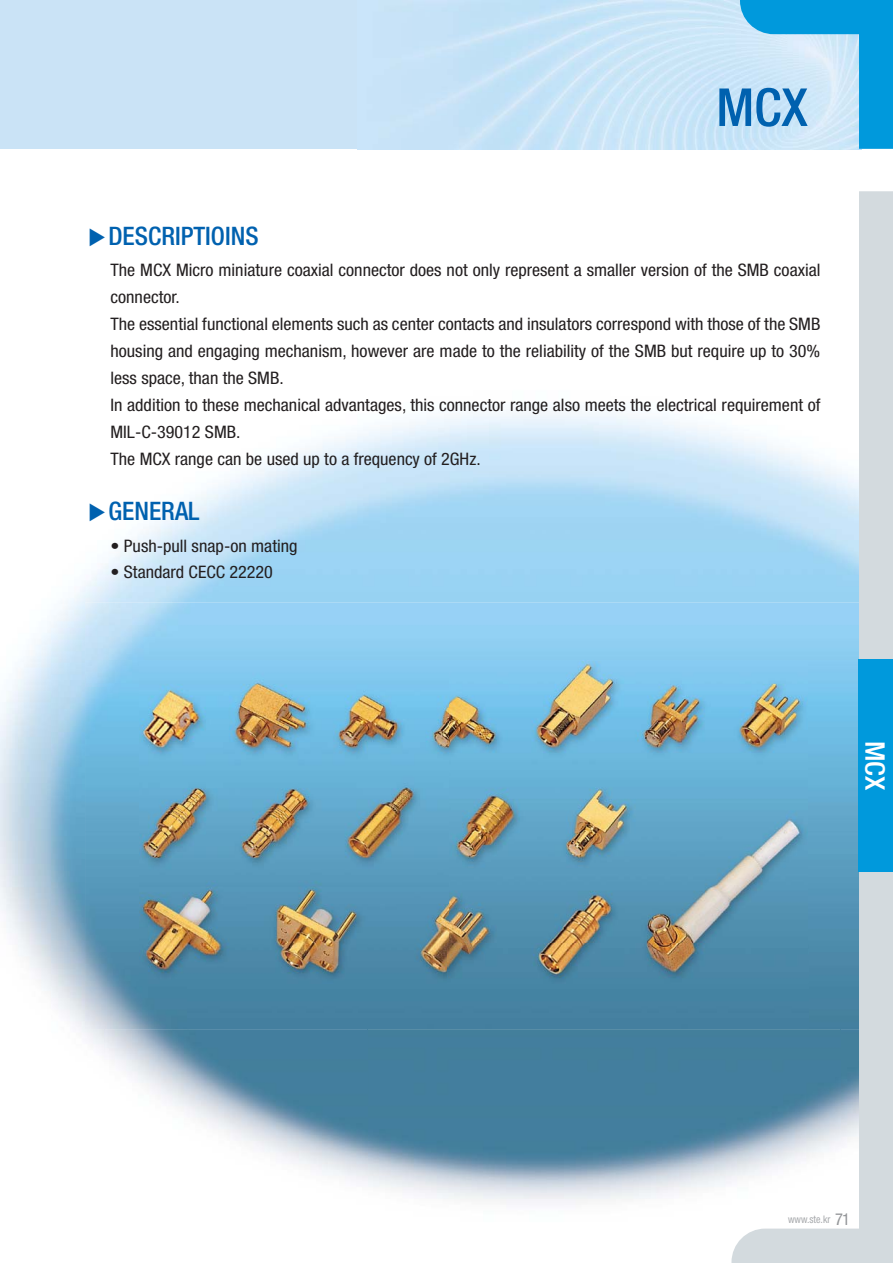
<style>
.page{position:relative;width:893px;height:1263px;background:#fff}
.page>*{position:absolute;margin:0;border:0;box-sizing:border-box;transform-origin:0 0}
.t1{font:500 condensed 52.5px "Helvetica Neue";color:#0061af}
.t2{font:500 condensed 27px "Helvetica Neue";color:#fff;scale:1.05 1}
.t3{font:500 condensed 25.5px "Helvetica Neue";color:#0061af}
.t4{font:condensed 17.25px/27px "Helvetica Neue";color:#231f20;scale:1.05 1}
.t5{font:condensed 10.5px "Helvetica Neue";color:#a7a9ac;scale:.95 1}
.s1{font-family:"YDVYGO Std 14 KS Cms UHC H";font-weight:400;font-stretch:normal}
.s2{font-size:16.5px;color:#939598}
</style>
<div class="page">
<img style="left:52px;top:629px;width:52px;height:422px">
<img style="left:104px;top:1029px;width:627px;height:174px">
<img style="left:85px;top:688px;width:102px;height:341px">
<div style="left:187px;top:983px;width:544px;height:46px;background:#4482a2"></div>
<img style="left:140px;top:662px;width:591px;height:321px">
<div style="left:0;top:0;width:893px;height:149px;background:#cae3f6"></div>
<img style="left:470px;top:0;width:270px;height:149px">
<svg style="left:740px;top:0;width:153px;height:149px"></svg>
<svg style="left:731px;top:191px;width:162px;height:1072px"></svg>
<div style="left:859px;top:659px;width:34px;height:213px;background:#0099dc"></div>
<h1 class="t1" style="left:716px;top:88px;width:93px">MCX</h1>
<h3 class="t3" style="left:85px;top:226px;width:175px"><span class="s1">▶</span>DESCRIPTIOINS</h3>
<p class="t4" style="left:111px;top:258px;width:678px">The MCX Micro miniature coaxial connector does not only represent a smaller version of the SMB coaxial connector.<br>The essential functional elements such as center contacts and insulators correspond with those of the SMB housing and engaging mechanism, however are made to the reliability of the SMB but require up to 30% less space, than the SMB.<br>In addition to these mechanical advantages, this connector range also meets the electrical requirement of MIL-C-39012 SMB.<br>The MCX range can be used up to a frequency of 2GHz.</p>
<h3 class="t3" style="left:85px;top:502px;width:116px"><span class="s1">▶</span>GENERAL</h3>
<p class="t4" style="left:111px;top:533px;width:180px">• Push-pull snap-on mating</p>
<p class="t4" style="left:111px;top:560px;width:156px">• Standard CECC 22220</p>
<h2 class="t2" style="left:885px;top:741px;width:48px;rotate:90deg">MCX</h2>
<p class="t5" style="left:788px;top:1215px;width:67px">www.ste.kr <span class="s2">71</span></p>
</div>
